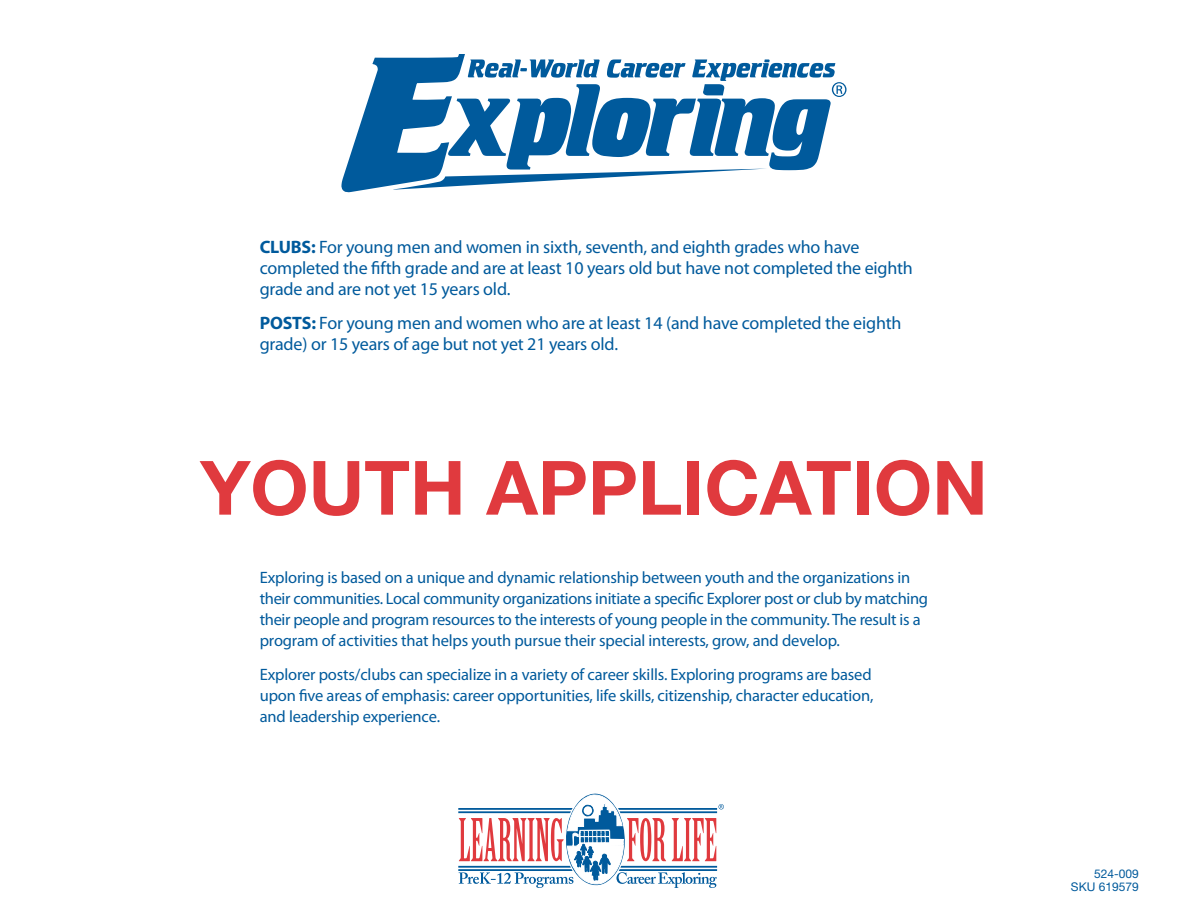
<style>
.page{position:relative;width:1188px;height:918px;background:#fff}
.page>*{position:absolute;margin:0;border:0;box-sizing:border-box;transform-origin:0 0}
.t1{font:700 75px "Helvetica Neue";color:#e03a3e}
.t2{font:18px/21px "Myriad Pro";letter-spacing:-.01em;color:#005a9c}
.t3{font:16.5px/21px "Myriad Pro";letter-spacing:-.015em;color:#005a9c}
.t4{font:12px/13.5px "Helvetica Neue";color:#005a9c;text-align:right}
.s1{font-weight:700}
</style>
<div class="page">
<svg style="left:458px;top:793px;width:266px;height:95px"></svg>
<svg style="left:342px;top:54px;width:505px;height:138px"></svg>
<p class="t2" style="left:260px;top:236px;width:655px"><span class="s1">CLUBS:</span> For young men and women in sixth, seventh, and eighth grades who have completed the fifth grade and are at least 10 years old but have not completed the eighth grade and are not yet 15 years old.</p>
<p class="t2" style="left:260px;top:313px;width:643px"><span class="s1">POSTS:</span> For young men and women who are at least 14 (and have completed the eighth grade) or 15 years of age but not yet 21 years old.</p>
<h1 class="t1" style="left:200px;top:442px;width:789px">YOUTH APPLICATION</h1>
<p class="t3" style="left:260px;top:566px;width:670px">Exploring is based on a unique and dynamic relationship between youth and the organizations in their communities. Local community organizations initiate a specific Explorer post or club by matching their people and program resources to the interests of young people in the community. The result is a program of activities that helps youth pursue their special interests, grow, and develop.</p>
<p class="t3" style="left:260px;top:664px;width:615px;text-align:justify">Explorer posts/clubs can specialize in a variety of career skills. Exploring programs are based upon five areas of emphasis: career opportunities, life skills, citizenship, character education, and leadership experience.</p>
<p class="t4" style="left:1071px;top:867px;width:69px">524-009<br>SKU 619579</p>
</div>
